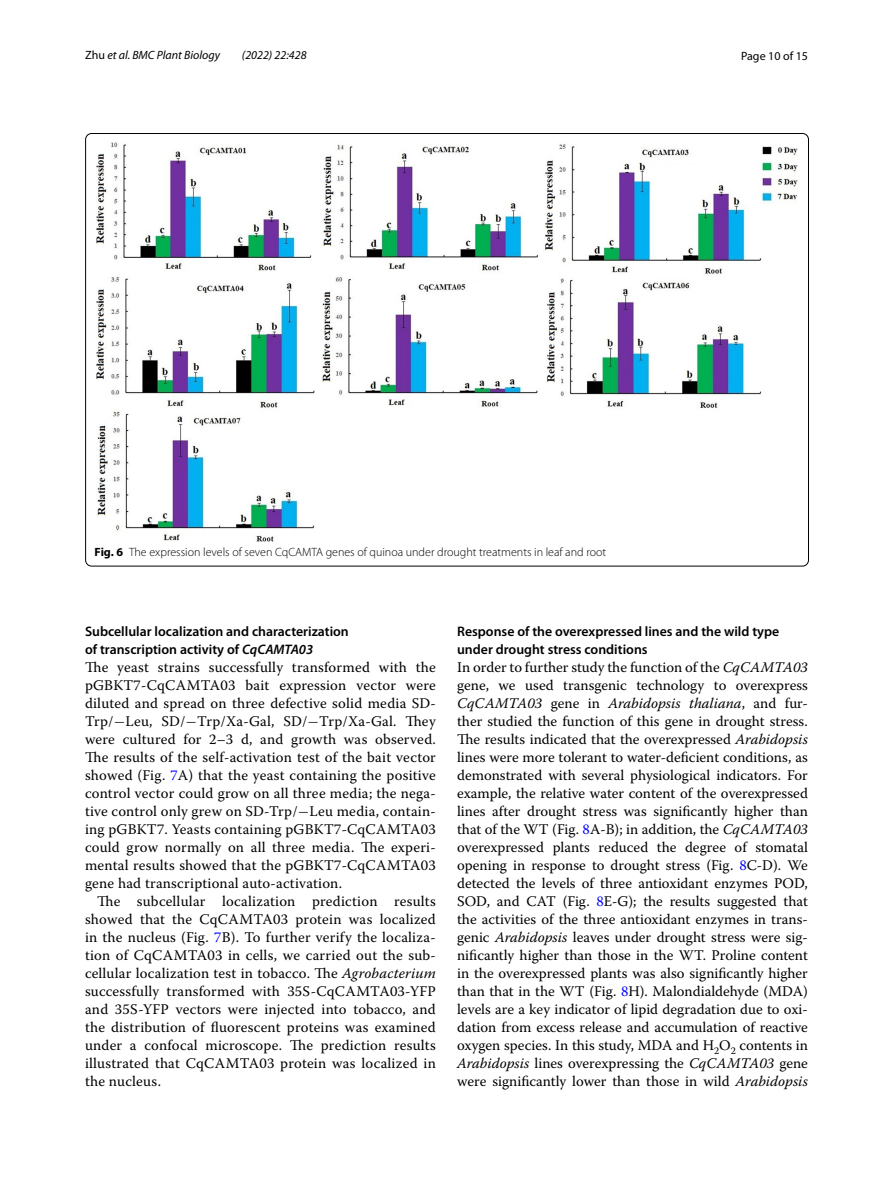
<style>
.page{position:relative;width:893px;height:1187px;background:#fff}
.page>*{position:absolute;margin:0;border:0;box-sizing:border-box;transform-origin:0 0}
.t1{font:14.7px/18px "Warnock Pro";letter-spacing:.015em;color:#000;text-align:justify}
.t2{font:600 13.8px/18px "Myriad Pro";color:#000}
.t3{font:300 12px "Myriad Pro";color:#000}
.t4{font:italic 12px "Myriad Pro";color:#000}
.t5{font:12px "Myriad Pro";color:#000}
.s1{font-style:normal}
.s2{font-weight:700}
.s3{font-style:italic}
.s4{font-family:"MTSY"}
.s5{color:#00f}
</style>
<div class="page">
<img style="left:97px;top:142px;width:700px;height:399px">
<p class="t4" style="left:85px;top:48px;width:137px"><span class="s1">Zhu</span> et al. BMC Plant Biology</p>
<p class="t4" style="left:242px;top:48px;width:66px">(2022) 22:428</p>
<p class="t5" style="left:741px;top:48px;width:68px">Page 10 of 15</p>
<p class="t3" style="left:95px;top:545px;width:513px"><span class="s2">Fig. 6</span> The expression levels of seven CqCAMTA genes of quinoa under drought treatments in leaf and root</p>
<p class="t2" style="left:85px;top:622px;width:265px">Subcellular localization and characterization of transcription activity of <span class="s3">CqCAMTA03</span></p>
<p class="t1" style="left:85px;top:658px;width:352px">The yeast strains successfully transformed with the pGBKT7-CqCAMTA03 bait expression vector were diluted and spread on three defective solid media SD-Trp/<span class="s4">−</span>Leu, SD/<span class="s4">−</span>Trp/Xa-Gal, SD/<span class="s4">−</span>Trp/Xa-Gal. They were cultured for 2–3 d, and growth was observed.<br>The results of the self-activation test of the bait vector showed (Fig. <span class="s5">7</span>A) that the yeast containing the positive control vector could grow on all three media; the nega&shy;tive control only grew on SD-Trp/<span class="s4">−</span>Leu media, contain&shy;ing pGBKT7. Yeasts containing pGBKT7-CqCAMTA03 could grow normally on all three media. The experi&shy;mental results showed that the pGBKT7-CqCAMTA03 gene had transcriptional auto-activation.</p>
<p class="t1" style="left:85px;top:892px;width:352px;text-indent:12px">The subcellular localization prediction results showed that the CqCAMTA03 protein was localized in the nucleus (Fig. <span class="s5">7</span>B). To further verify the localiza&shy;tion of CqCAMTA03 in cells, we carried out the sub&shy;cellular localization test in tobacco. The <span class="s3">Agrobacterium </span>successfully transformed with 35S-CqCAMTA03-YFP and 35S-YFP vectors were injected into tobacco, and the distribution of fluorescent proteins was examined under a confocal microscope. The prediction results illustrated that CqCAMTA03 protein was localized in the nucleus.</p>
<p class="t2" style="left:457px;top:622px;width:324px">Response of the overexpressed lines and the wild type under drought stress conditions</p>
<p class="t1" style="left:457px;top:658px;width:352px">In order to further study the function of the <span class="s3">CqCAMTA03 </span>gene, we used transgenic technology to overexpress <span class="s3">CqCAMTA03</span> gene in <span class="s3">Arabidopsis thaliana</span>, and fur&shy;ther studied the function of this gene in drought stress.<br>The results indicated that the overexpressed <span class="s3">Arabidopsis </span>lines were more tolerant to water-deficient conditions, as demonstrated with several physiological indicators. For example, the relative water content of the overexpressed lines after drought stress was significantly higher than that of the WT (Fig. <span class="s5">8</span>A-B); in addition, the <span class="s3">CqCAMTA03 </span>overexpressed plants reduced the degree of stomatal opening in response to drought stress (Fig. <span class="s5">8</span>C-D). We detected the levels of three antioxidant enzymes POD, SOD, and CAT (Fig. <span class="s5">8</span>E-G); the results suggested that the activities of the three antioxidant enzymes in trans&shy;genic <span class="s3">Arabidopsis</span> leaves under drought stress were sig&shy;nificantly higher than those in the WT. Proline content in the overexpressed plants was also significantly higher than that in the WT (Fig. <span class="s5">8</span>H). Malondialdehyde (MDA) levels are a key indicator of lipid degradation due to oxi&shy;dation from excess release and accumulation of reactive oxygen species. In this study, MDA and H<sub>2</sub>O<sub>2</sub> contents in <span class="s3">Arabidopsis</span> lines overexpressing the <span class="s3">CqCAMTA03</span> gene were significantly lower than those in wild <span class="s3">Arabidopsis</span></p>
</div>
